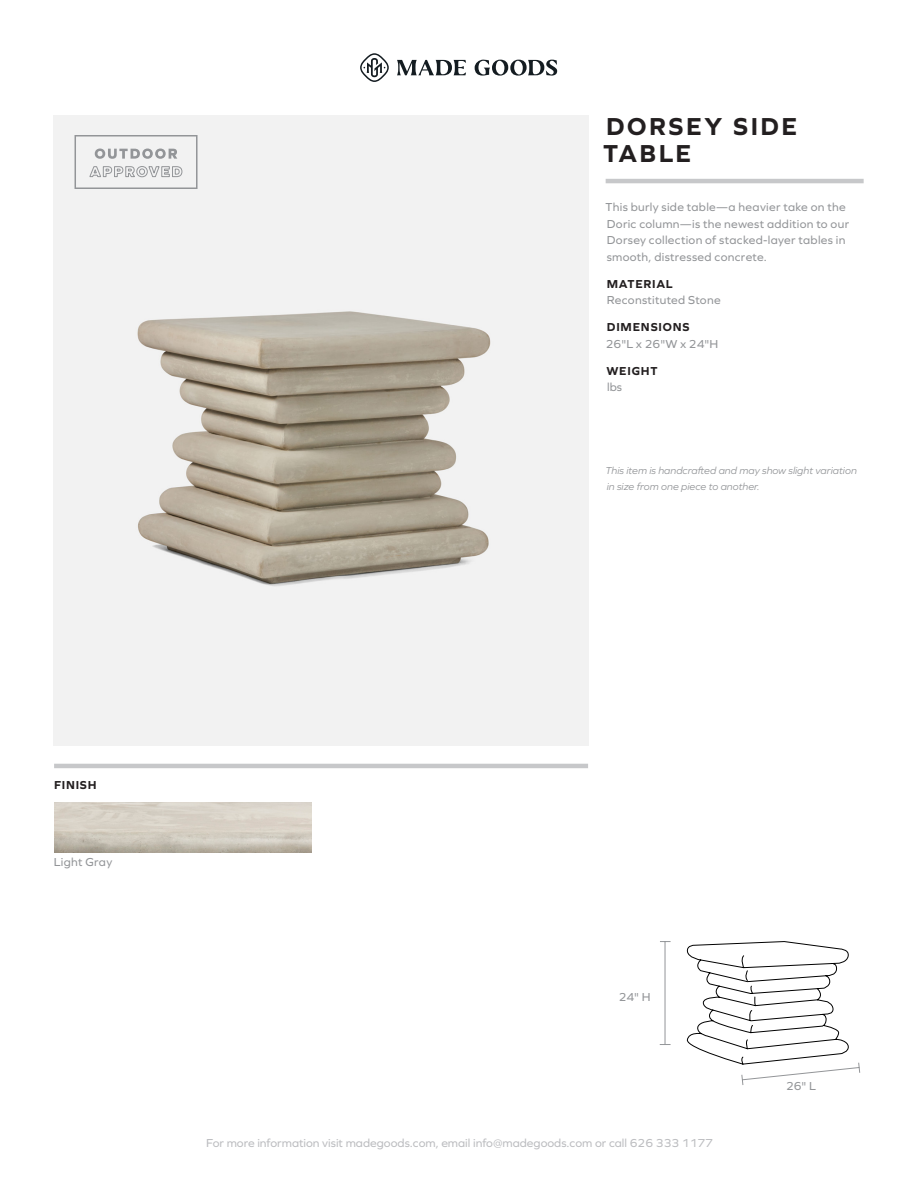
<style>
.page{position:relative;width:918px;height:1188px;background:#fff}
.page>*{position:absolute;margin:0;border:0;box-sizing:border-box;transform-origin:0 0}
.t1{font:700 25.5px/27px "Graphie";letter-spacing:.1em;color:#231f20}
.t2{font:12px/16.5px "Graphie";letter-spacing:.025em;color:#939598}
.t3{font:12px "Graphie";color:#bcbdc0}
.t4{font:700 12px "Graphie";letter-spacing:.065em;color:#231f20}
.t5{font:italic 10.5px/16.5px "Graphie";color:#939598}
</style>
<div class="page">
<hr style="left:606px;top:179px;width:258px;height:4px;background:#c7c8ca">
<svg style="left:397px;top:60px;width:160px;height:16px"></svg>
<svg style="left:360px;top:53px;width:29px;height:29px"></svg>
<hr style="left:54px;top:764px;width:534px;height:4px;background:#c7c8ca">
<img style="left:54px;top:116px;width:534px;height:629px">
<hr style="left:665px;top:942px;width:1px;height:103px;background:#939598">
<svg style="left:95px;top:149px;width:82px;height:10px"></svg>
<svg style="left:89px;top:165px;width:94px;height:13px"></svg>
<div style="left:75px;top:135px;width:123px;height:54px;border:2px solid #939598"></div>
<svg style="left:686px;top:941px;width:175px;height:144px"></svg>
<h1 class="t1" style="left:603px;top:112px;width:196px">DORSEY SIDE<br>TABLE</h1>
<p class="t2" style="left:606px;top:199px;width:245px">This burly side table—a heavier take on the Doric column—is the newest addition to our Dorsey collection of stacked-layer tables in smooth, distressed concrete.</p>
<p class="t4" style="left:607px;top:277px;width:67px">MATERIAL</p>
<p class="t2" style="left:607px;top:292px;width:115px">Reconstituted Stone</p>
<p class="t4" style="left:607px;top:320px;width:84px">DIMENSIONS</p>
<p class="t2" style="left:606px;top:335px;width:114px">26"L x 26"W x 24"H</p>
<p class="t4" style="left:607px;top:364px;width:52px">WEIGHT</p>
<p class="t2" style="left:607px;top:379px;width:16px">lbs</p>
<p class="t5" style="left:606px;top:462px;width:253px">This item is handcrafted and may show slight variation in size from one piece to another.</p>
<p class="t4" style="left:54px;top:778px;width:44px">FINISH</p>
<p class="t2" style="left:54px;top:854px;width:60px">Light Gray</p>
<p class="t2" style="left:619px;top:988px;width:33px">24" H</p>
<p class="t3" style="left:206px;top:1136px;width:508px">For more information visit madegoods.com, email info@madegoods.com or call 626 333 1177</p>
<p class="t2" style="left:786px;top:1077px;width:32px">26" L</p>
</div>
